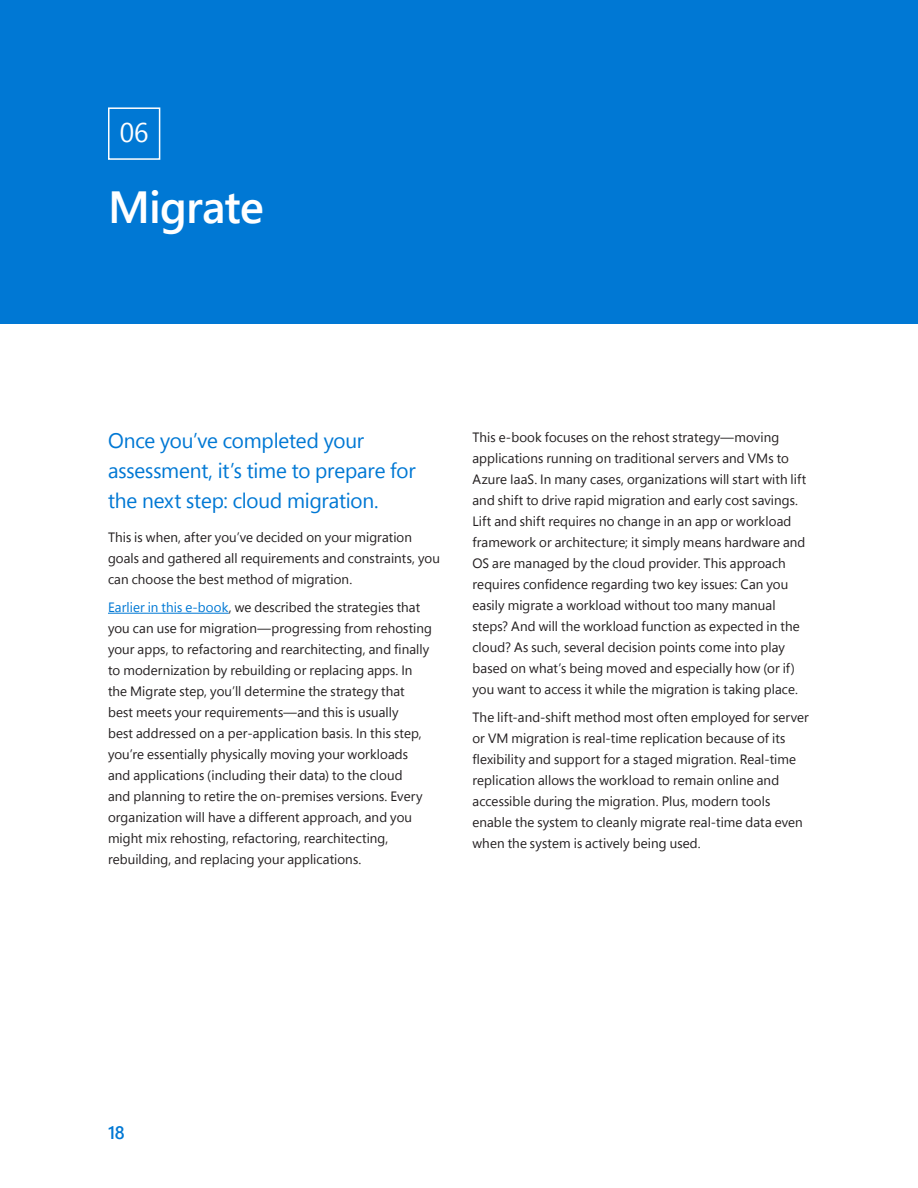
<style>
.page{position:relative;width:918px;height:1188px;background:#fff}
.page>*{position:absolute;margin:0;border:0;box-sizing:border-box;transform-origin:0 0}
.t1{font:600 45px "Segoe Pro Display";letter-spacing:-.01em;color:#fff}
.t2{font:27px "Segoe Pro Display";color:#fff}
.t3{font:21px/30px "Segoe Pro Display";letter-spacing:-.005em;color:#0078d4}
.t4{font:600 18px "Segoe Pro Display";color:#0078d4}
.t5{font:13.5px/21px "Segoe Pro Display";letter-spacing:.005em;color:#231f20}
.s1{color:#0078d4}
</style>
<div class="page">
<div style="left:0;top:0;width:918px;height:324px;background:#0078d4"></div>
<div style="left:108px;top:107px;width:52px;height:53px;border:2px solid #fff"></div>
<hr style="left:108px;top:613px;width:121px;height:1px;background:#0078d4">
<h2 class="t2" style="left:120px;top:121px;width:30px">06</h2>
<h1 class="t1" style="left:108px;top:189px;width:157px">Migrate</h1>
<h3 class="t3" style="left:108px;top:427px;width:309px">Once you’ve completed your assessment, it’s time to prepare for the next step: cloud migration.</h3>
<p class="t5" style="left:108px;top:528px;width:333px">This is when, after you’ve decided on your migration goals and gathered all requirements and constraints, you can choose the best method of migration.</p>
<p class="t5" style="left:108px;top:598px;width:326px"><span class="s1">Earlier in this e-book</span>, we described the strategies that you can use for migration—progressing from rehosting your apps, to refactoring and rearchitecting, and finally to modernization by rebuilding or replacing apps. In the Migrate step, you’ll determine the strategy that best meets your requirements—and this is usually<br>best addressed on a per-application basis. In this step, you’re essentially physically moving your workloads and applications (including their data) to the cloud<br>and planning to retire the on-premises versions. Every organization will have a different approach, and you might mix rehosting, refactoring, rearchitecting, rebuilding, and replacing your applications.</p>
<p class="t5" style="left:473px;top:428px;width:335px">This e-book focuses on the rehost strategy—moving applications running on traditional servers and VMs to Azure IaaS. In many cases, organizations will start with lift and shift to drive rapid migration and early cost savings.<br>Lift and shift requires no change in an app or workload framework or architecture; it simply means hardware and OS are managed by the cloud provider. This approach requires confidence regarding two key issues: Can you easily migrate a workload without too many manual steps? And will the workload function as expected in the cloud? As such, several decision points come into play based on what’s being moved and especially how (or if) you want to access it while the migration is taking place.</p>
<p class="t5" style="left:473px;top:708px;width:338px">The lift-and-shift method most often employed for server or VM migration is real-time replication because of its flexibility and support for a staged migration. Real-time replication allows the workload to remain online and accessible during the migration. Plus, modern tools enable the system to cleanly migrate real-time data even when the system is actively being used.</p>
<h3 class="t4" style="left:108px;top:1126px;width:18px">18</h3>
</div>
